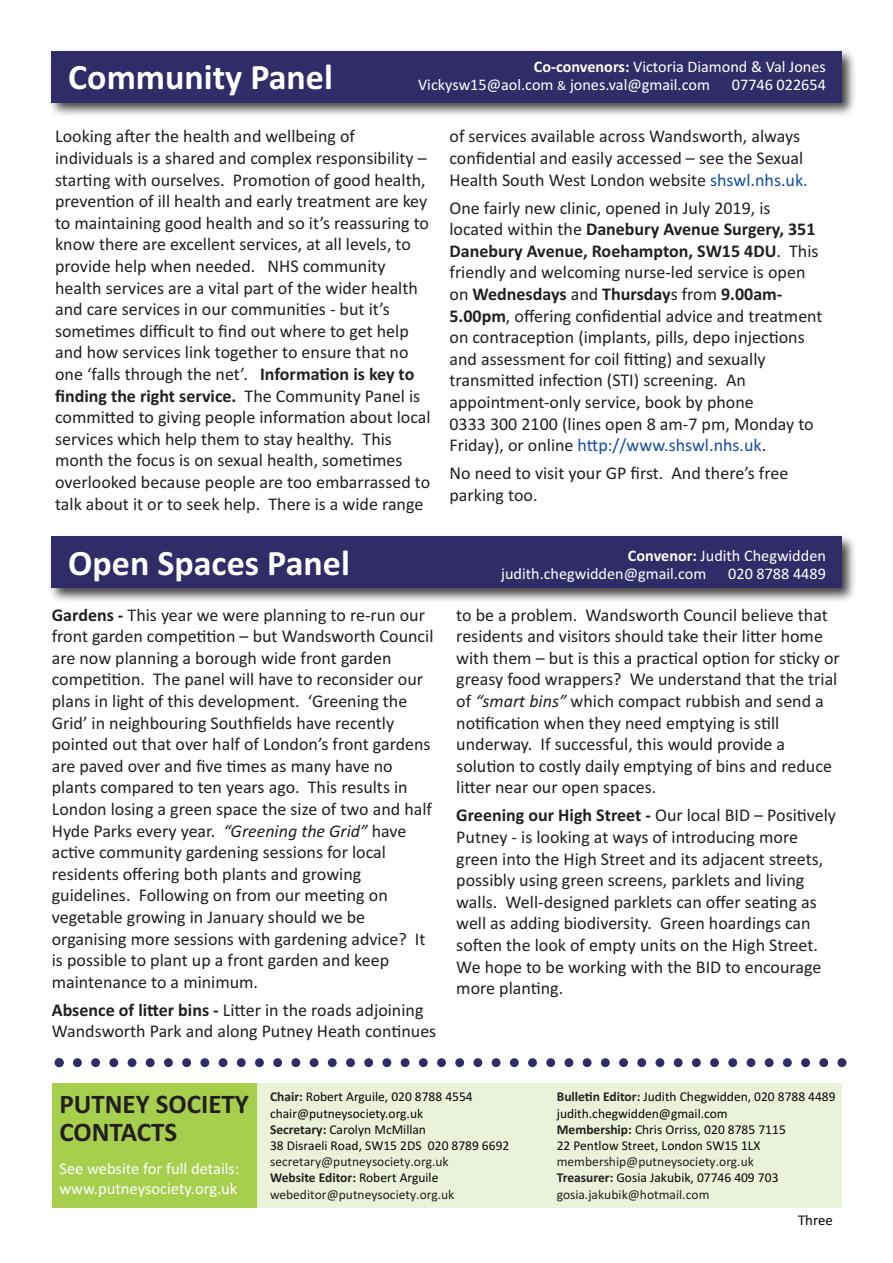
<style>
.page{position:relative;width:893px;height:1263px;background:#fff}
.page>*{position:absolute;margin:0;border:0;box-sizing:border-box;transform-origin:0 0}
.t1{font:700 36px "Calibri";color:#fff}
.t2{font:700 27px/28.5px "Calibri";color:#231f20}
.t3{font:18px/21.6px "Calibri";color:#231f20}
.t4{font:16.5px/19.8px "Calibri";color:#fff}
.t5{font:16.2px/18px "Calibri";color:#fff}
.t6{font:14.85px "Calibri";letter-spacing:-.005em;color:#080505}
.t7{font:13.5px/16.2px "Calibri";color:#080505}
.t8{font:13.5px/16.2px "Calibri";color:#231f20}
.s1{font-weight:700}
.s2{font-size:13.5px}
.s3{color:#114da1}
.s4{font-style:italic}
.s5{font-weight:700;color:#231f20}
.s6{color:#080505}
</style>
<div class="page">
<div style="left:256px;top:1083px;width:586px;height:124px;background:#eaf3d9"></div>
<div style="left:52px;top:1083px;width:204px;height:124px;background:#a6cf4d"></div>
<svg style="left:55px;top:1058px;width:791px;height:9px"></svg>
<img style="left:50px;top:50px;width:805px;height:65px">
<div style="left:51px;top:51px;width:791px;height:51px;background:#302c67"></div>
<img style="left:50px;top:536px;width:805px;height:65px">
<div style="left:51px;top:537px;width:791px;height:51px;background:#302c67"></div>
<h1 class="t1" style="left:68px;top:56px;width:266px">Community Panel</h1>
<p class="t5" style="left:418px;top:57px;width:409px;text-indent:116px"><span class="s1">Co-convenors:</span> Victoria Diamond &amp; Val Jones<br>Vickysw15@aol.com <span class="s2">&amp;</span> jones.val@gmail.com</p>
<p class="t5" style="left:732px;top:75px;width:95px">07746 022654</p>
<p class="t3" style="left:55px;top:125px;width:377px">Looking after the health and wellbeing of individuals is a shared and complex responsibility – starting with ourselves. Promotion of good health, prevention of ill health and early treatment are key to maintaining good health and so it’s reassuring to know there are excellent services, at all levels, to provide help when needed. NHS community health services are a vital part of the wider health and care services in our communities - but it’s sometimes difficult to find out where to get help and how services link together to ensure that no one ‘falls through the net’. <span class="s1">Information is key to finding the right service.</span> The Community Panel is committed to giving people information about local services which help them to stay healthy. This month the focus is on sexual health, sometimes overlooked because people are too embarrassed to talk about it or to seek help. There is a wide range</p>
<p class="t3" style="left:449px;top:125px;width:360px">of services available across Wandsworth, always confidential and easily accessed – see the Sexual<br>Health South West London website <span class="s3">shswl.nhs.uk.</span></p>
<p class="t3" style="left:449px;top:197px;width:375px">One fairly new clinic, opened in July 2019, is located within the <span class="s1">Danebury Avenue Surgery, 351<br>Danebury Avenue, Roehampton, SW15 4DU</span>. This friendly and welcoming nurse-led service is open on <span class="s1">Wednesdays</span> and <span class="s1">Thursday</span>s from <span class="s1">9.00am-5.00pm</span>, offering confidential advice and treatment on contraception (implants, pills, depo injections and assessment for coil fitting) and sexually transmitted infection (STI) screening. An appointment-only service, book by phone<br>0333 300 2100 (lines open 8 am-7 pm, Monday to Friday), or online <span class="s3">http://www.shswl.nhs.uk</span>.</p>
<p class="t3" style="left:449px;top:462px;width:340px">No need to visit your GP first. And there’s free parking too.</p>
<h1 class="t1" style="left:68px;top:541px;width:283px">Open Spaces Panel</h1>
<p class="t5" style="left:501px;top:546px;width:326px;text-indent:127px"><span class="s1">Convenor:</span> Judith Chegwidden judith.chegwidden@gmail.com</p>
<p class="t5" style="left:728px;top:564px;width:99px">020 8788 4489</p>
<p class="t3" style="left:52px;top:603px;width:383px"><span class="s1">Gardens -</span> This year we were planning to re-run our front garden competition – but Wandsworth Council are now planning a borough wide front garden competition. The panel will have to reconsider our plans in light of this development. ‘Greening the Grid’ in neighbouring Southfields have recently pointed out that over half of London’s front gardens are paved over and five times as many have no plants compared to ten years ago. This results in London losing a green space the size of two and half Hyde Parks every year. <span class="s4">“Greening the Grid”</span> have active community gardening sessions for local residents offering both plants and growing guidelines. Following on from our meeting on vegetable growing in January should we be organising more sessions with gardening advice? It is possible to plant up a front garden and keep maintenance to a minimum.</p>
<p class="t3" style="left:52px;top:999px;width:386px"><span class="s1">Absence of litter bins -</span> Litter in the roads adjoining<br>Wandsworth Park and along Putney Heath continues</p>
<p class="t3" style="left:456px;top:603px;width:385px">to be a problem. Wandsworth Council believe that residents and visitors should take their litter home with them – but is this a practical option for sticky or greasy food wrappers? We understand that the trial of <span class="s4">“smart bins”</span> which compact rubbish and send a notification when they need emptying is still underway. If successful, this would provide a solution to costly daily emptying of bins and reduce litter near our open spaces.</p>
<p class="t3" style="left:456px;top:804px;width:381px"><span class="s1">Greening our High Street -</span> Our local BID – Positively Putney - is looking at ways of introducing more green into the High Street and its adjacent streets, possibly using green screens, parklets and living walls. Well-designed parklets can offer seating as well as adding biodiversity. Green hoardings can soften the look of empty units on the High Street.<br>We hope to be working with the BID to encourage more planting.</p>
<h2 class="t2" style="left:59px;top:1089px;width:191px">PUTNEY SOCIETY<br>CONTACTS</h2>
<p class="t4" style="left:59px;top:1159px;width:182px">See website for full details: www.putneysociety.org.uk</p>
<p class="t7" style="left:270px;top:1088px;width:241px"><span class="s5">Chair:</span> Robert Arguile, 020 8788 4554 chair@putneysociety.org.uk<br><span class="s5">Secretary:</span> Carolyn McMillan<br>38 Disraeli Road, SW15 2DS 020 8789 6692</p>
<p class="t8" style="left:270px;top:1153px;width:186px">secretary@putneysociety.org.uk<br><span class="s1">Website Editor:</span> <span class="s6">Robert Arguile </span>webeditor@putneysociety.org.uk</p>
<p class="t7" style="left:557px;top:1088px;width:280px"><span class="s5">Bulletin Editor:</span> Judith Chegwidden, 020 8788 4489 judith.chegwidden@gmail.com<br><span class="s5">Membership:</span> Chris Orriss, 020 8785 7115<br>22 Pentlow Street, London SW15 1LX</p>
<p class="t8" style="left:557px;top:1153px;width:223px">membership@putneysociety.org.uk<br><span class="s1">Treasurer:</span> <span class="s6">Gosia Jakubik, 07746 409 703 </span>gosia.jakubik@hotmail.com</p>
<p class="t6" style="left:798px;top:1211px;width:37px">Three</p>
</div>
